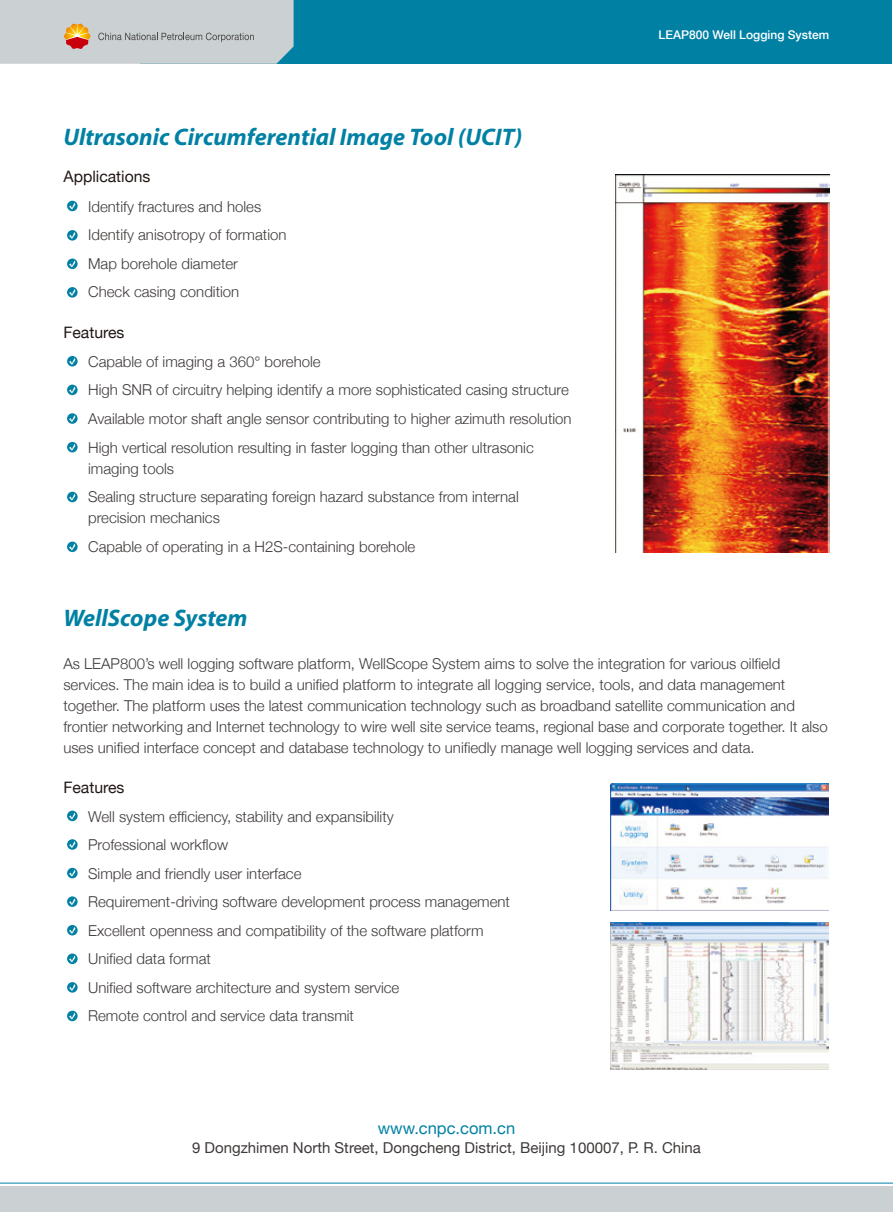
<style>
.page{position:relative;width:893px;height:1212px;background:#fff}
.page>*{position:absolute;margin:0;border:0;box-sizing:border-box;transform-origin:0 0}
.t1{font:italic 700 24px "Myriad";color:#0081a4}
.t2{font:16.5px "Helvetica Neue";color:#0081a4}
.t3{font:15.75px "Helvetica Neue";color:#221815}
.t4{font:300 15px/28.5px "Helvetica Neue";color:#3e3a39}
.t5{font:15px "Helvetica Neue";color:#3e3a39}
.t6{font:500 12px "Helvetica Neue";color:#fff}
</style>
<div class="page">
<img style="left:616px;top:175px;width:214px;height:377px">
<div style="left:140px;top:0;width:752px;height:64px;background:#0081a4"></div>
<svg style="left:0;top:0;width:294px;height:64px;background:#c7cacb"></svg>
<div style="left:0;top:1186px;width:893px;height:26px;background:#cbd0d3"></div>
<hr style="left:0;top:1183px;width:893px;height:1px;background:#0081a4">
<svg style="left:67px;top:811px;width:11px;height:10px"></svg>
<svg style="left:69px;top:812px;width:6px;height:8px"></svg>
<svg style="left:67px;top:839px;width:11px;height:11px"></svg>
<svg style="left:69px;top:841px;width:6px;height:7px"></svg>
<svg style="left:67px;top:868px;width:11px;height:10px"></svg>
<svg style="left:69px;top:870px;width:6px;height:7px"></svg>
<svg style="left:67px;top:896px;width:11px;height:11px"></svg>
<svg style="left:69px;top:898px;width:6px;height:7px"></svg>
<svg style="left:67px;top:925px;width:11px;height:10px"></svg>
<svg style="left:69px;top:927px;width:6px;height:7px"></svg>
<svg style="left:67px;top:953px;width:11px;height:11px"></svg>
<svg style="left:69px;top:955px;width:6px;height:7px"></svg>
<svg style="left:67px;top:982px;width:11px;height:11px"></svg>
<svg style="left:69px;top:984px;width:6px;height:7px"></svg>
<svg style="left:67px;top:1011px;width:11px;height:10px"></svg>
<svg style="left:69px;top:1012px;width:6px;height:8px"></svg>
<svg style="left:67px;top:201px;width:11px;height:10px"></svg>
<svg style="left:69px;top:203px;width:6px;height:7px"></svg>
<svg style="left:67px;top:230px;width:11px;height:11px"></svg>
<svg style="left:69px;top:232px;width:6px;height:7px"></svg>
<svg style="left:67px;top:259px;width:11px;height:10px"></svg>
<svg style="left:69px;top:260px;width:6px;height:8px"></svg>
<svg style="left:67px;top:287px;width:11px;height:11px"></svg>
<svg style="left:69px;top:289px;width:6px;height:7px"></svg>
<svg style="left:67px;top:356px;width:11px;height:10px"></svg>
<svg style="left:69px;top:358px;width:6px;height:7px"></svg>
<svg style="left:67px;top:385px;width:11px;height:10px"></svg>
<svg style="left:69px;top:386px;width:6px;height:8px"></svg>
<svg style="left:67px;top:413px;width:11px;height:11px"></svg>
<svg style="left:69px;top:415px;width:6px;height:7px"></svg>
<div style="left:67px;top:442px;width:11px;height:10px;background:#0081a4;border-radius:50%"></div>
<svg style="left:69px;top:444px;width:6px;height:7px"></svg>
<svg style="left:67px;top:492px;width:11px;height:10px"></svg>
<svg style="left:69px;top:494px;width:6px;height:7px"></svg>
<svg style="left:67px;top:541px;width:11px;height:11px"></svg>
<svg style="left:69px;top:543px;width:6px;height:7px"></svg>
<img style="left:611px;top:922px;width:218px;height:148px">
<img style="left:611px;top:783px;width:218px;height:127px">
<h1 class="t1" style="left:63px;top:124px;width:461px">Ultrasonic Circumferential Image Tool (UCIT)</h1>
<p class="t3" style="left:63px;top:167px;width:88px">Applications</p>
<p class="t4" style="left:88px;top:192px;width:200px">Identify fractures and holes<br>Identify anisotropy of formation<br>Map borehole diameter<br>Check casing condition</p>
<p class="t3" style="left:63px;top:323px;width:62px">Features</p>
<p class="t4" style="left:88px;top:347px;width:485px">Capable of imaging a 360° borehole<br>High SNR of circuitry helping identify a more sophisticated casing structure Available motor shaft angle sensor contributing to higher azimuth resolution High vertical resolution resulting in faster logging than other ultrasonic</p>
<p class="t4" style="left:88px;top:454px;width:432px">imaging tools<br>Sealing structure separating foreign hazard substance from internal</p>
<p class="t4" style="left:88px;top:503px;width:329px">precision mechanics<br>Capable of operating in a H2S-containing borehole</p>
<h1 class="t1" style="left:63px;top:606px;width:186px">WellScope System</h1>
<p class="t6" style="left:659px;top:28px;width:172px">LEAP800 Well Logging System</p>
<p class="t4" style="left:63px;top:653px;width:766px;line-height:21px">As LEAP800’s well logging software platform, WellScope System aims to solve the integration for various oilfield services. The main idea is to build a unified platform to integrate all logging service, tools, and data management together. The platform uses the latest communication technology such as broadband satellite communication and frontier networking and Internet technology to wire well site service teams, regional base and corporate together. It also uses unified interface concept and database technology to unifiedly manage well logging services and data.</p>
<p class="t3" style="left:63px;top:778px;width:62px">Features</p>
<p class="t4" style="left:88px;top:802px;width:423px">Well system efficiency, stability and expansibility<br>Professional workflow<br>Simple and friendly user interface<br>Requirement-driving software development process management Excellent openness and compatibility of the software platform Unified data format<br>Unified software architecture and system service<br>Remote control and service data transmit</p>
<p class="t2" style="left:378px;top:1118px;width:139px">www.cnpc.com.cn</p>
<p class="t5" style="left:192px;top:1139px;width:510px">9 Dongzhimen North Street, Dongcheng District, Beijing 100007, P. R. China</p>
</div>
